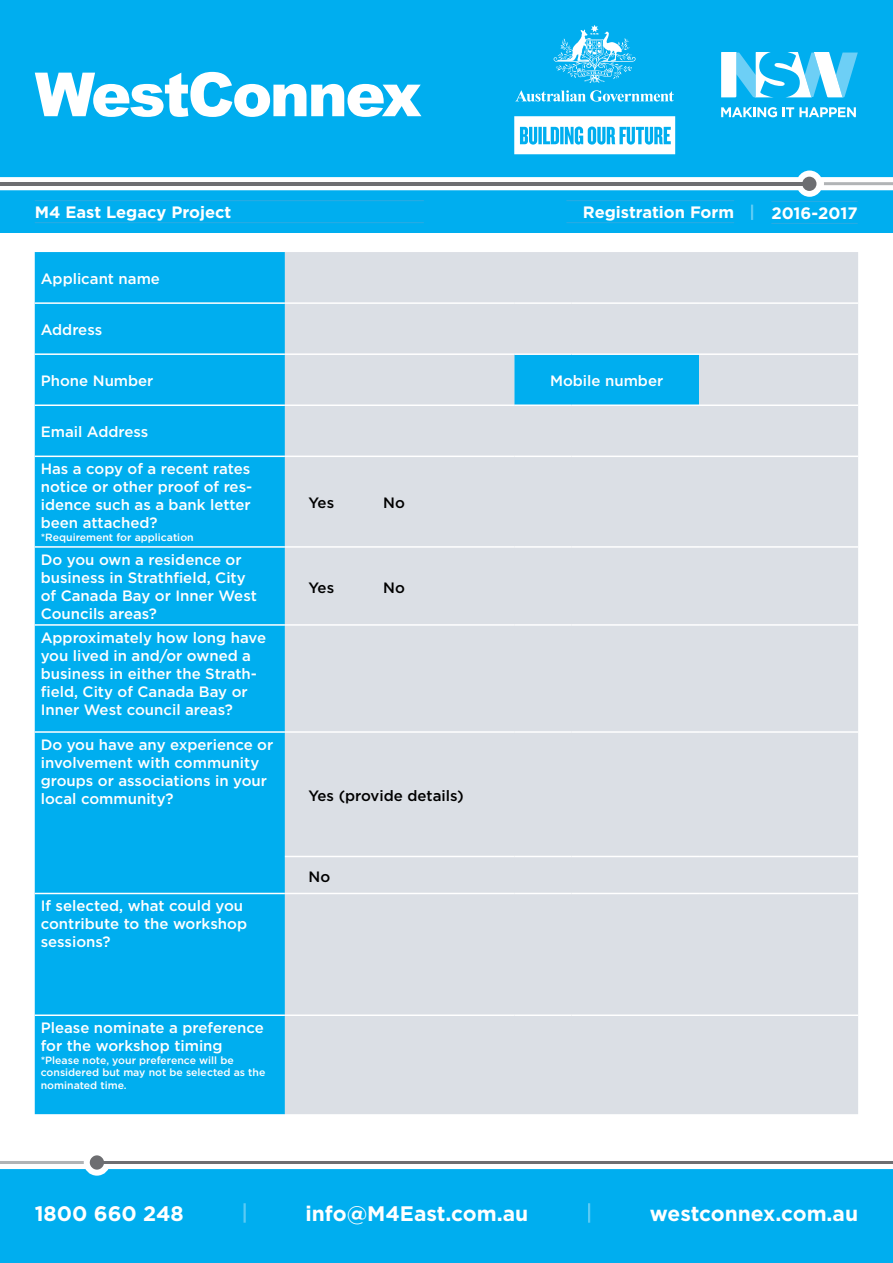
<style>
.page{position:relative;width:893px;height:1263px;background:#fff}
.page>*{position:absolute;margin:0;border:0;box-sizing:border-box;transform-origin:0 0}
.t1{font:700 21px "Gotham";color:#fff}
.t2{font:700 16.5px "Gotham";color:#fff}
.t3{font:500 15px/18px "Gotham";color:#fff}
.t4{font:500 15px "Gotham";color:#000}
.t5{font:500 10.5px/12.6px "Gotham";color:#fff}
</style>
<div class="page">
<div style="left:35px;top:252px;width:250px;height:862px;background:#00aeef"></div>
<div style="left:285px;top:252px;width:573px;height:862px;background:#dbdfe5"></div>
<hr style="left:35px;top:302px;width:250px;height:2px;background:#fff">
<hr style="left:35px;top:353px;width:250px;height:2px;background:#fff">
<hr style="left:35px;top:404px;width:250px;height:2px;background:#fff">
<hr style="left:35px;top:456px;width:250px;height:1px;background:#fff">
<hr style="left:35px;top:546px;width:250px;height:2px;background:#fff">
<hr style="left:35px;top:624px;width:250px;height:2px;background:#fff">
<hr style="left:35px;top:731px;width:250px;height:2px;background:#fff">
<hr style="left:35px;top:893px;width:250px;height:1px;background:#fff">
<hr style="left:35px;top:1014px;width:250px;height:2px;background:#fff">
<hr style="left:285px;top:302px;width:229px;height:2px;background:#fff">
<hr style="left:514px;top:302px;width:57px;height:2px;background:#fff">
<hr style="left:571px;top:302px;width:128px;height:2px;background:#fff">
<hr style="left:699px;top:302px;width:159px;height:2px;background:#fff">
<hr style="left:285px;top:353px;width:229px;height:2px;background:#fff">
<hr style="left:699px;top:353px;width:159px;height:2px;background:#fff">
<hr style="left:285px;top:404px;width:229px;height:2px;background:#fff">
<hr style="left:699px;top:404px;width:159px;height:2px;background:#fff">
<hr style="left:285px;top:456px;width:229px;height:1px;background:#fff">
<hr style="left:514px;top:456px;width:57px;height:1px;background:#fff">
<hr style="left:571px;top:456px;width:128px;height:1px;background:#fff">
<hr style="left:699px;top:456px;width:159px;height:1px;background:#fff">
<hr style="left:285px;top:546px;width:229px;height:2px;background:#fff">
<hr style="left:514px;top:546px;width:57px;height:2px;background:#fff">
<hr style="left:571px;top:546px;width:128px;height:2px;background:#fff">
<hr style="left:699px;top:546px;width:159px;height:2px;background:#fff">
<hr style="left:285px;top:624px;width:229px;height:2px;background:#fff">
<hr style="left:514px;top:624px;width:57px;height:2px;background:#fff">
<hr style="left:571px;top:624px;width:128px;height:2px;background:#fff">
<hr style="left:699px;top:624px;width:159px;height:2px;background:#fff">
<hr style="left:285px;top:731px;width:229px;height:2px;background:#fff">
<hr style="left:514px;top:731px;width:57px;height:2px;background:#fff">
<hr style="left:571px;top:731px;width:128px;height:2px;background:#fff">
<hr style="left:699px;top:731px;width:159px;height:2px;background:#fff">
<hr style="left:285px;top:856px;width:229px;height:1px;background:#fff">
<hr style="left:514px;top:856px;width:57px;height:1px;background:#fff">
<hr style="left:571px;top:856px;width:128px;height:1px;background:#fff">
<hr style="left:699px;top:856px;width:159px;height:1px;background:#fff">
<hr style="left:285px;top:893px;width:229px;height:1px;background:#fff">
<hr style="left:514px;top:893px;width:57px;height:1px;background:#fff">
<hr style="left:571px;top:893px;width:128px;height:1px;background:#fff">
<hr style="left:699px;top:893px;width:159px;height:1px;background:#fff">
<hr style="left:285px;top:1014px;width:229px;height:2px;background:#fff">
<hr style="left:514px;top:1014px;width:57px;height:2px;background:#fff">
<hr style="left:571px;top:1014px;width:128px;height:2px;background:#fff">
<hr style="left:699px;top:1014px;width:159px;height:2px;background:#fff">
<hr style="left:514px;top:404px;width:57px;height:2px;background:#fff">
<hr style="left:571px;top:404px;width:128px;height:2px;background:#fff">
<hr style="left:514px;top:353px;width:57px;height:2px;background:#fff">
<hr style="left:571px;top:353px;width:128px;height:2px;background:#fff">
<div style="left:0;top:1161px;width:893px;height:102px;background:#00aeef"></div>
<div style="left:97px;top:1156px;width:796px;height:13px;background:#fff"></div>
<div style="left:0;top:1156px;width:97px;height:13px;background:#fff"></div>
<hr style="left:0;top:1161px;width:97px;height:3px;background:#b1b4b6">
<div style="left:87px;top:1152px;width:20px;height:20px;background:#6d6e71;border-radius:50%"></div>
<div style="left:84px;top:1149px;width:26px;height:26px;border:6px solid #fff;border-radius:50%"></div>
<hr style="left:97px;top:1161px;width:796px;height:3px;background:#6d6e71">
<hr style="left:243px;top:1203px;width:3px;height:20px;background:#fff">
<hr style="left:588px;top:1203px;width:2px;height:20px;background:#fff">
<div style="left:1px;top:0;width:892px;height:233px;background:#00aeef"></div>
<svg style="left:0;top:171px;width:893px;height:26px"></svg>
<div style="left:802px;top:177px;width:14px;height:14px;background:#6d6e71;border-radius:50%"></div>
<hr style="left:1px;top:182px;width:809px;height:3px;background:#6d6e71">
<svg style="left:35px;top:72px;width:386px;height:45px"></svg>
<svg style="left:514px;top:116px;width:161px;height:38px"></svg>
<svg style="left:515px;top:90px;width:159px;height:12px"></svg>
<svg style="left:553px;top:25px;width:83px;height:58px"></svg>
<svg style="left:721px;top:107px;width:56px;height:10px"></svg>
<svg style="left:783px;top:107px;width:73px;height:10px"></svg>
<svg style="left:721px;top:53px;width:137px;height:44px"></svg>
<hr style="left:35px;top:200px;width:389px;height:1px;background:#2cabe2">
<hr style="left:35px;top:222px;width:389px;height:1px;background:#2cabe2">
<hr style="left:566px;top:200px;width:168px;height:1px;background:#2cabe2">
<hr style="left:566px;top:222px;width:168px;height:1px;background:#2cabe2">
<hr style="left:771px;top:201px;width:87px;height:1px;background:#2cabe2">
<hr style="left:771px;top:223px;width:87px;height:1px;background:#2cabe2">
<svg style="left:751px;top:205px;width:2px;height:15px"></svg>
<p class="t2" style="left:35px;top:201px;width:198px">M4 East Legacy Project</p>
<p class="t2" style="left:583px;top:201px;width:153px">Registration Form</p>
<p class="t2" style="left:771px;top:202px;width:88px">2016-2017</p>
<p class="t3" style="left:41px;top:269px;width:121px">Applicant name</p>
<p class="t3" style="left:41px;top:320px;width:63px">Address</p>
<p class="t3" style="left:41px;top:371px;width:114px">Phone Number</p>
<p class="t3" style="left:550px;top:371px;width:115px">Mobile number</p>
<p class="t3" style="left:41px;top:422px;width:109px">Email Address</p>
<p class="t3" style="left:41px;top:460px;width:213px">Has a copy of a recent rates notice or other proof of res&shy;idence such as a bank letter been attached?</p>
<p class="t5" style="left:41px;top:531px;width:154px">*Requirement for application</p>
<p class="t4" style="left:309px;top:493px;width:27px">Yes</p>
<p class="t4" style="left:383px;top:493px;width:23px">No</p>
<p class="t3" style="left:41px;top:550px;width:218px">Do you own a residence or business in Strathfield, City of Canada Bay or Inner West<br>Councils areas?</p>
<p class="t3" style="left:41px;top:628px;width:227px">Approximately how long have you lived in and/or owned a business in either the Strath&shy;field, City of Canada Bay or<br>Inner West council areas?</p>
<p class="t3" style="left:41px;top:735px;width:234px">Do you have any experience or involvement with community groups or associations in your local community?</p>
<p class="t3" style="left:41px;top:897px;width:208px">If selected, what could you contribute to the workshop sessions?</p>
<p class="t3" style="left:41px;top:1019px;width:225px">Please nominate a preference for the workshop timing</p>
<p class="t5" style="left:41px;top:1054px;width:226px">*Please note, your preference will be considered but may not be selected as the nominated time.</p>
<p class="t4" style="left:308px;top:577px;width:27px">Yes</p>
<p class="t4" style="left:383px;top:577px;width:23px">No</p>
<p class="t4" style="left:308px;top:786px;width:157px">Yes (provide details)</p>
<p class="t4" style="left:308px;top:866px;width:23px">No</p>
<h1 class="t1" style="left:35px;top:1200px;width:150px">1800 660 248</h1>
<h1 class="t1" style="left:305px;top:1200px;width:224px">info@M4East.com.au</h1>
<h1 class="t1" style="left:650px;top:1200px;width:210px">westconnex.com.au</h1>
</div>
